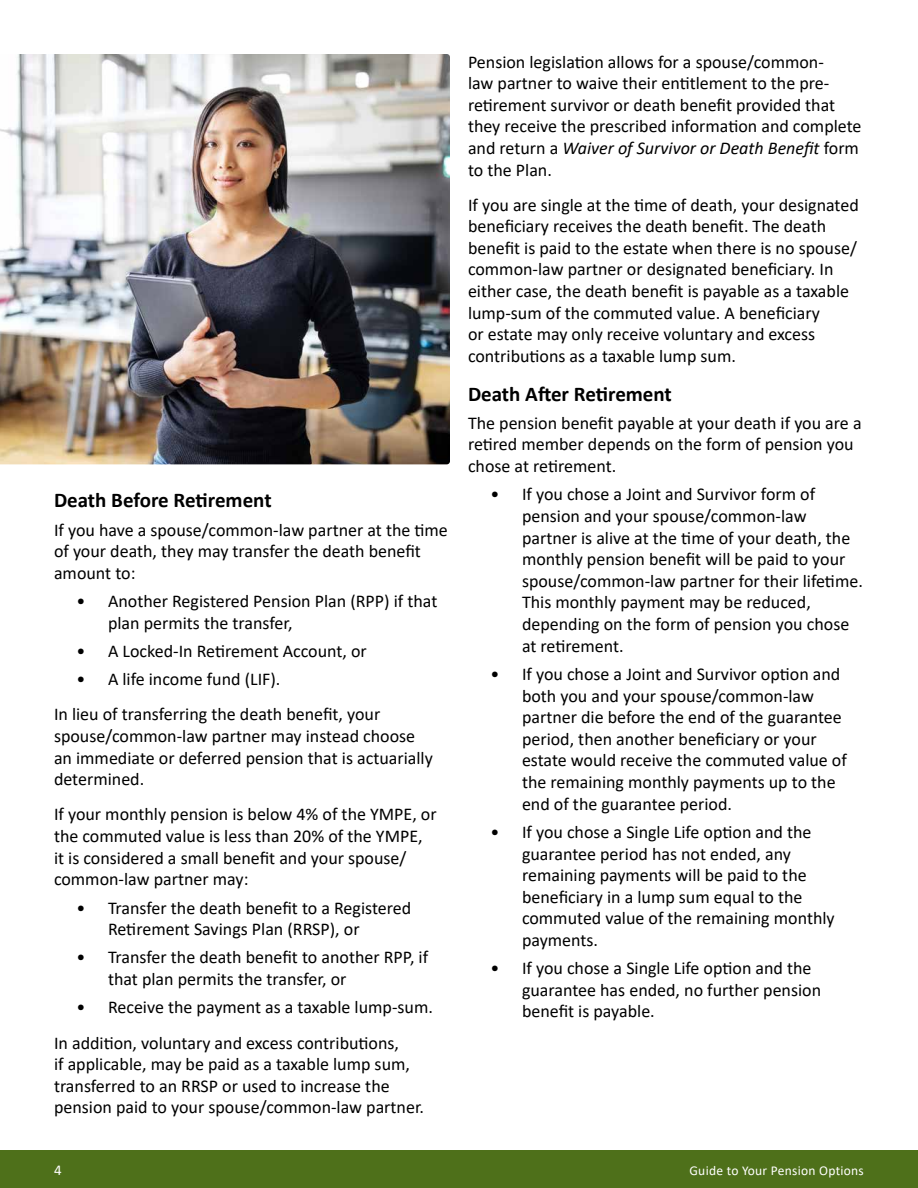
<style>
.page{position:relative;width:918px;height:1188px;background:#fff}
.page>*{position:absolute;margin:0;border:0;box-sizing:border-box;transform-origin:0 0}
.heading_3{font:700 21px "Calibri";color:#000}
.copy{font:18px/21.6px "Calibri";color:#000}
.t1{font:15px "Calibri";color:#fff}
.t2{font:13.5px "Calibri";letter-spacing:.02em;color:#fff}
.s1{font-style:italic}
</style>
<div class="page">
<div style="left:0;top:1150px;width:918px;height:38px;background:#4e701a"></div>
<img style="left:0;top:54px;width:450px;height:410px">
<p class="heading_3" style="left:54px;top:485px;width:219px">Death Before Retirement</p>
<p class="copy" style="left:54px;top:518px;width:395px">If you have a spouse/common-law partner at the time of your death, they may transfer the death benefit amount to:</p>
<p class="copy" style="left:108px;top:590px;width:331px;text-indent:-32px">• Another Registered Pension Plan (RPP) if that plan permits the transfer,</p>
<p class="copy" style="left:76px;top:640px;width:292px">• A Locked-In Retirement Account, or</p>
<p class="copy" style="left:76px;top:668px;width:205px">• A life income fund (LIF).</p>
<p class="copy" style="left:54px;top:703px;width:380px">In lieu of transferring the death benefit, your spouse/common-law partner may instead choose an immediate or deferred pension that is actuarially determined.</p>
<p class="copy" style="left:54px;top:803px;width:384px">If your monthly pension is below 4% of the YMPE, or the commuted value is less than 20% of the YMPE, it is considered a small benefit and your spouse/ common-law partner may:</p>
<p class="copy" style="left:108px;top:896px;width:305px;text-indent:-32px">• Transfer the death benefit to a Registered<br>Retirement Savings Plan (RRSP), or</p>
<p class="copy" style="left:108px;top:946px;width:322px;text-indent:-32px">• Transfer the death benefit to another RPP, if that plan permits the transfer, or</p>
<p class="copy" style="left:76px;top:996px;width:358px">• Receive the payment as a taxable lump-sum.</p>
<p class="copy" style="left:54px;top:1031px;width:372px">In addition, voluntary and excess contributions,<br>if applicable, may be paid as a taxable lump sum, transferred to an RRSP or used to increase the pension paid to your spouse/common-law partner.</p>
<p class="copy" style="left:468px;top:50px;width:395px">Pension legislation allows for a spouse/common-<br>law partner to waive their entitlement to the pre&shy;retirement survivor or death benefit provided that they receive the prescribed information and complete and return a <span class="s1">Waiver of Survivor or Death Benefit</span> form to the Plan.</p>
<p class="copy" style="left:468px;top:193px;width:392px">If you are single at the time of death, your designated beneficiary receives the death benefit. The death benefit is paid to the estate when there is no spouse/ common-law partner or designated beneficiary. In either case, the death benefit is payable as a taxable lump-sum of the commuted value. A beneficiary<br>or estate may only receive voluntary and excess contributions as a taxable lump sum.</p>
<p class="heading_3" style="left:468px;top:379px;width:205px">Death After Retirement</p>
<p class="copy" style="left:468px;top:412px;width:395px">The pension benefit payable at your death if you are a retired member depends on the form of pension you chose at retirement.</p>
<p class="copy" style="left:522px;top:483px;width:342px;text-indent:-32px">• If you chose a Joint and Survivor form of pension and your spouse/common-law partner is alive at the time of your death, the monthly pension benefit will be paid to your spouse/common-law partner for their lifetime.<br>This monthly payment may be reduced, depending on the form of pension you chose at retirement.</p>
<p class="copy" style="left:522px;top:663px;width:326px;text-indent:-32px">• If you chose a Joint and Survivor option and both you and your spouse/common-law partner die before the end of the guarantee period, then another beneficiary or your estate would receive the commuted value of the remaining monthly payments up to the end of the guarantee period.</p>
<p class="copy" style="left:522px;top:821px;width:314px;text-indent:-32px">• If you chose a Single Life option and the guarantee period has not ended, any remaining payments will be paid to the beneficiary in a lump sum equal to the commuted value of the remaining monthly payments.</p>
<p class="copy" style="left:522px;top:957px;width:301px;text-indent:-32px">• If you chose a Single Life option and the guarantee has ended, no further pension benefit is payable.</p>
<p class="t1" style="left:54px;top:1159px;width:9px">4</p>
<p class="t2" style="left:690px;top:1161px;width:176px">Guide to Your Pension Options</p>
</div>
